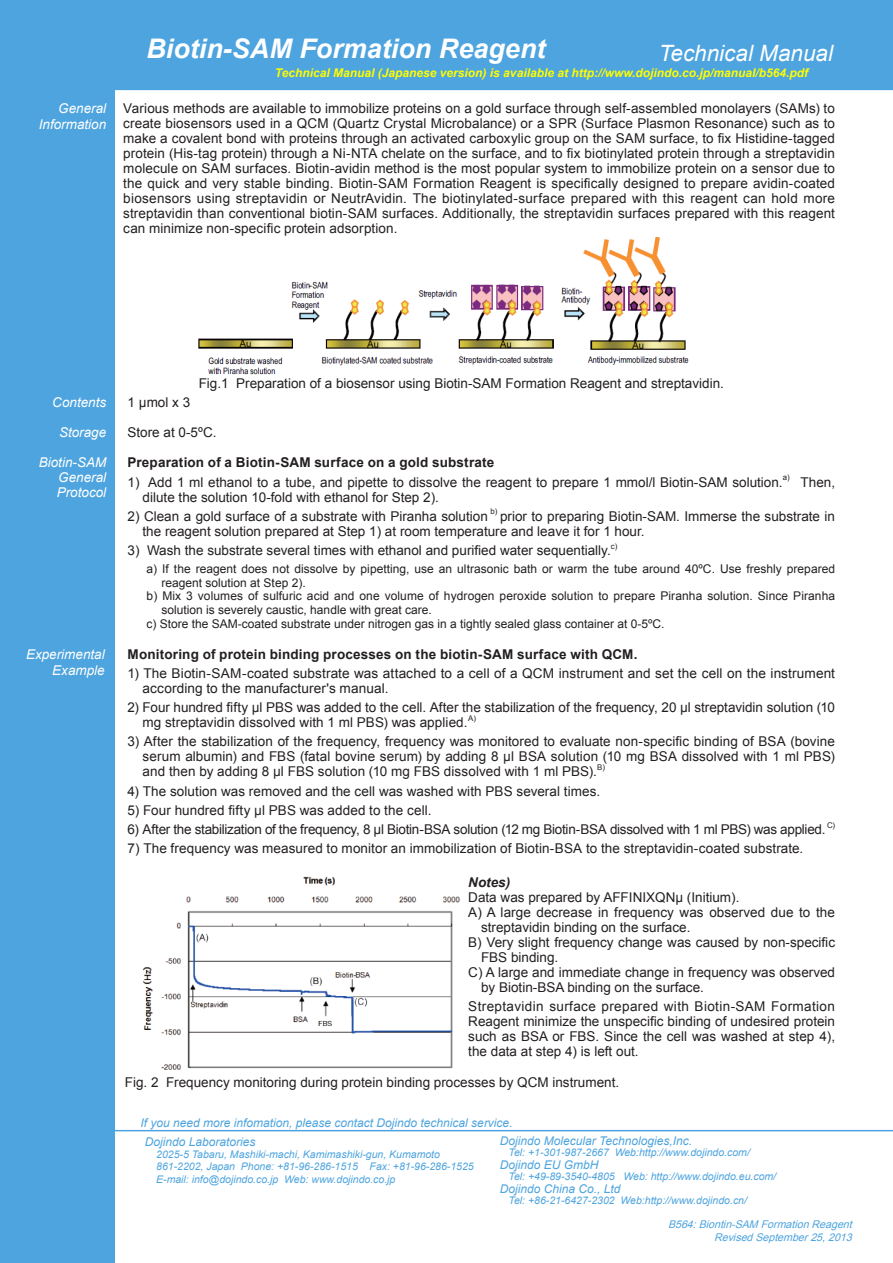
<style>
.page{position:relative;width:893px;height:1263px;background:#fff}
.page>*{position:absolute;margin:0;border:0;box-sizing:border-box;transform-origin:0 0}
.t1{font:italic 700 27px "Arial";color:#fff}
.t2{font:italic 22.5px "Arial";color:#fff}
.TMSecBody{font:13.5px/15px "Arial";color:#231f20}
.t3{font:700 13.5px "Arial";letter-spacing:.01em;color:#231f20}
.TMSecBody-2{font:13.5px "Arial";letter-spacing:-.02em;color:#231f20}
.TMSecTitle{font:italic 13.5px/16.2px "Arial";color:#fff;text-align:right}
.TMSecBody-3{font:italic 700 13.5px "Arial";color:#231f20}
.t4{font:12px/13.5px "Arial";color:#231f20}
.t5{font:italic 700 12px "Arial";color:#fffe00}
.TMCompInfo{font:italic 12px "Arial";color:#4da4df}
.TMSecBody-4{font:italic 12px "Arial";color:#4da4df}
.TMCompInfoCompName{font:italic 12px "Arial";color:#4da4df}
.TMSecBody-5{font:italic 10.65px "Arial";color:#4da4df}
.TMCompInfo-2{font:italic 10.5px "Arial";color:#4da4df}
.t6{font:7.8px "Arial";color:#231f20}
</style>
<div class="page">
<div style="left:0;top:90px;width:115px;height:1173px;background:#4da4df"></div>
<div style="left:0;top:0;width:893px;height:90px;background:#4da4df"></div>
<hr style="left:23px;top:1130px;width:870px;height:1px;background:#4da4df">
<img style="left:143px;top:876px;width:317px;height:194px">
<img style="left:198px;top:237px;width:491px;height:138px">
<p class="t1" style="left:146px;top:30px;width:401px">Biotin-SAM Formation Reagent</p>
<p class="t2" style="left:659px;top:38px;width:176px">Technical Manual</p>
<p class="t5" style="left:275px;top:65px;width:535px">Technical Manual (Japanese version) is available at http://www.dojindo.co.jp/manual/b564.pdf</p>
<p class="TMSecTitle" style="left:39px;top:101px;width:69px">General<br>Information</p>
<p class="TMSecBody" style="left:123px;top:101px;width:713px;text-align:justify">Various methods are available to immobilize proteins on a gold surface through self-assembled monolayers (SAMs) to create biosensors used in a QCM (Quartz Crystal Microbalance) or a SPR (Surface Plasmon Resonance) such as to make a covalent bond with proteins through an activated carboxylic group on the SAM surface, to fix Histidine-tagged protein (His-tag protein) through a Ni-NTA chelate on the surface, and to fix biotinylated protein through a streptavidin molecule on SAM surfaces. Biotin-avidin method is the most popular system to immobilize protein on a sensor due to the quick and very stable binding. Biotin-SAM Formation Reagent is specifically designed to prepare avidin-coated biosensors using streptavidin or NeutrAvidin. The biotinylated-surface prepared with this reagent can hold more streptavidin than conventional biotin-SAM surfaces. Additionally, the streptavidin surfaces prepared with this reagent can minimize non-specific protein adsorption.</p>
<p class="TMSecTitle" style="left:52px;top:395px;width:56px">Contents</p>
<p class="TMSecTitle" style="left:59px;top:425px;width:49px">Storage</p>
<p class="TMSecTitle" style="left:39px;top:455px;width:69px">Biotin-SAM</p>
<p class="TMSecTitle" style="left:58px;top:470px;width:50px">General</p>
<p class="TMSecTitle" style="left:57px;top:485px;width:51px">Protocol</p>
<p class="TMSecTitle" style="left:26px;top:646px;width:80px">Experimental</p>
<p class="TMSecTitle" style="left:52px;top:663px;width:54px">Example</p>
<p class="TMSecBody" style="left:199px;top:376px;width:527px">Fig.1 Preparation of a biosensor using Biotin-SAM Formation Reagent and streptavidin.</p>
<p class="TMSecBody" style="left:128px;top:395px;width:64px">1 μmol x 3</p>
<p class="TMSecBody" style="left:128px;top:425px;width:90px">Store at 0-5ºC.</p>
<p class="t3" style="left:128px;top:454px;width:368px">Preparation of a Biotin-SAM surface on a gold substrate</p>
<p class="TMSecBody" style="left:128px;top:475px;width:657px">1) Add 1 ml ethanol to a tube, and pipette to dissolve the reagent to prepare 1 mmol/l Biotin-SAM solution.</p>
<p class="t6" style="left:783px;top:472px;width:8px">a)</p>
<p class="TMSecBody" style="left:801px;top:475px;width:36px">Then,</p>
<p class="TMSecBody" style="left:143px;top:490px;width:298px">dilute the solution 10-fold with ethanol for Step 2).</p>
<p class="TMSecBody" style="left:128px;top:509px;width:362px">2) Clean a gold surface of a substrate with Piranha solution</p>
<p class="t6" style="left:490px;top:507px;width:8px">b)</p>
<p class="TMSecBody" style="left:143px;top:509px;width:694px;text-indent:358px">prior to preparing Biotin-SAM. Immerse the substrate in the reagent solution prepared at Step 1) at room temperature and leave it for 1 hour.</p>
<p class="TMSecBody" style="left:128px;top:543px;width:485px">3) Wash the substrate several times with ethanol and purified water sequentially.</p>
<p class="t6" style="left:611px;top:541px;width:8px">c)</p>
<p class="t4" style="left:162px;top:562px;width:675px;text-indent:-15px">a) If the reagent does not dissolve by pipetting, use an ultrasonic bath or warm the tube around 40ºC. Use freshly prepared reagent solution at Step 2).</p>
<p class="t4" style="left:162px;top:589px;width:675px;text-indent:-15px">b) Mix 3 volumes of sulfuric acid and one volume of hydrogen peroxide solution to prepare Piranha solution. Since Piranha solution is severely caustic, handle with great care.</p>
<p class="t4" style="left:147px;top:617px;width:520px">c) Store the SAM-coated substrate under nitrogen gas in a tightly sealed glass container at 0-5ºC.</p>
<p class="t3" style="left:128px;top:645px;width:511px">Monitoring of protein binding processes on the biotin-SAM surface with QCM.</p>
<p class="TMSecBody" style="left:143px;top:666px;width:694px;text-indent:-15px">1) The Biotin-SAM-coated substrate was attached to a cell of a QCM instrument and set the cell on the instrument according to the manufacturer's manual.</p>
<p class="TMSecBody" style="left:143px;top:700px;width:694px;text-indent:-15px">2) Four hundred fifty μl PBS was added to the cell. After the stabilization of the frequency, 20 μl streptavidin solution (10 mg streptavidin dissolved with 1 ml PBS) was applied.</p>
<p class="t6" style="left:468px;top:713px;width:9px">A)</p>
<p class="TMSecBody" style="left:143px;top:734px;width:694px;text-align:justify;text-indent:-15px">3) After the stabilization of the frequency, frequency was monitored to evaluate non-specific binding of BSA (bovine serum albumin) and FBS (fatal bovine serum) by adding 8 μl BSA solution (10 mg BSA dissolved with 1 ml PBS) and then by adding 8 μl FBS solution (10 mg FBS dissolved with 1 ml PBS).</p>
<p class="t6" style="left:597px;top:762px;width:9px">B)</p>
<p class="TMSecBody" style="left:128px;top:783px;width:474px">4) The solution was removed and the cell was washed with PBS several times.</p>
<p class="TMSecBody" style="left:128px;top:803px;width:305px">5) Four hundred fifty μl PBS was added to the cell.</p>
<p class="TMSecBody-2" style="left:128px;top:820px;width:699px">6) After the stabilization of the frequency, 8 μl Biotin-BSA solution (12 mg Biotin-BSA dissolved with 1 ml PBS) was applied.</p>
<p class="t6" style="left:827px;top:820px;width:9px">C)</p>
<p class="TMSecBody" style="left:128px;top:841px;width:677px">7) The frequency was measured to monitor an immobilization of Biotin-BSA to the streptavidin-coated substrate.</p>
<p class="TMSecBody-3" style="left:468px;top:873px;width:43px">Notes)</p>
<p class="TMSecBody" style="left:468px;top:889px;width:273px">Data was prepared by AFFINIXQNμ (Initium).</p>
<p class="TMSecBody" style="left:481px;top:904px;width:355px;text-indent:-13px">A) A large decrease in frequency was observed due to the streptavidin binding on the surface.</p>
<p class="TMSecBody" style="left:481px;top:934px;width:355px;text-indent:-13px">B) Very slight frequency change was caused by non-specific<br>FBS binding.</p>
<p class="TMSecBody" style="left:481px;top:964px;width:355px;text-indent:-13px">C) A large and immediate change in frequency was observed by Biotin-BSA binding on the surface.</p>
<p class="TMSecBody" style="left:468px;top:999px;width:368px;text-align:justify">Streptavidin surface prepared with Biotin-SAM Formation Reagent minimize the unspecific binding of undesired protein such as BSA or FBS. Since the cell was washed at step 4), the data at step 4) is left out.</p>
<p class="TMSecBody" style="left:125px;top:1074px;width:496px">Fig. 2 Frequency monitoring during protein binding processes by QCM instrument.</p>
<p class="TMSecBody-4" style="left:140px;top:1115px;width:374px">If you need more infomation, please contact Dojindo technical service.</p>
<p class="TMCompInfo-2" style="left:156px;top:1147px;width:285px">2025-5 Tabaru, Mashiki-machi, Kamimashiki-gun, Kumamoto</p>
<p class="TMCompInfo-2" style="left:156px;top:1160px;width:319px">861-2202, Japan Phone: +81-96-286-1515 Fax: +81-96-286-1525</p>
<p class="TMCompInfo-2" style="left:156px;top:1172px;width:241px">E-mail: info@dojindo.co.jp Web: www.dojindo.co.jp</p>
<p class="TMCompInfoCompName" style="left:145px;top:1133px;width:112px">Dojindo Laboratories</p>
<p class="TMCompInfo" style="left:500px;top:1133px;width:194px">Dojindo Molecular Technologies,Inc.</p>
<p class="TMCompInfo-2" style="left:509px;top:1146px;width:243px">Tel: +1-301-987-2667 Web:http://www.dojindo.com/</p>
<p class="TMCompInfo" style="left:500px;top:1157px;width:100px">Dojindo EU GmbH</p>
<p class="TMCompInfo-2" style="left:509px;top:1170px;width:269px">Tel: +49-89-3540-4805 Web: http://www.dojindo.eu.com/</p>
<p class="TMCompInfo" style="left:500px;top:1181px;width:122px">Dojindo China Co., Ltd</p>
<p class="TMCompInfo-2" style="left:509px;top:1193px;width:240px">Tel: +86-21-6427-2302 Web:http://www.dojindo.cn/</p>
<p class="TMSecBody-5" style="left:668px;top:1217px;width:189px">B564:Biontin-SAM FormationReagent</p>
<p class="TMSecBody-5" style="left:714px;top:1230px;width:143px">RevisedSeptember25,2013</p>
</div>
